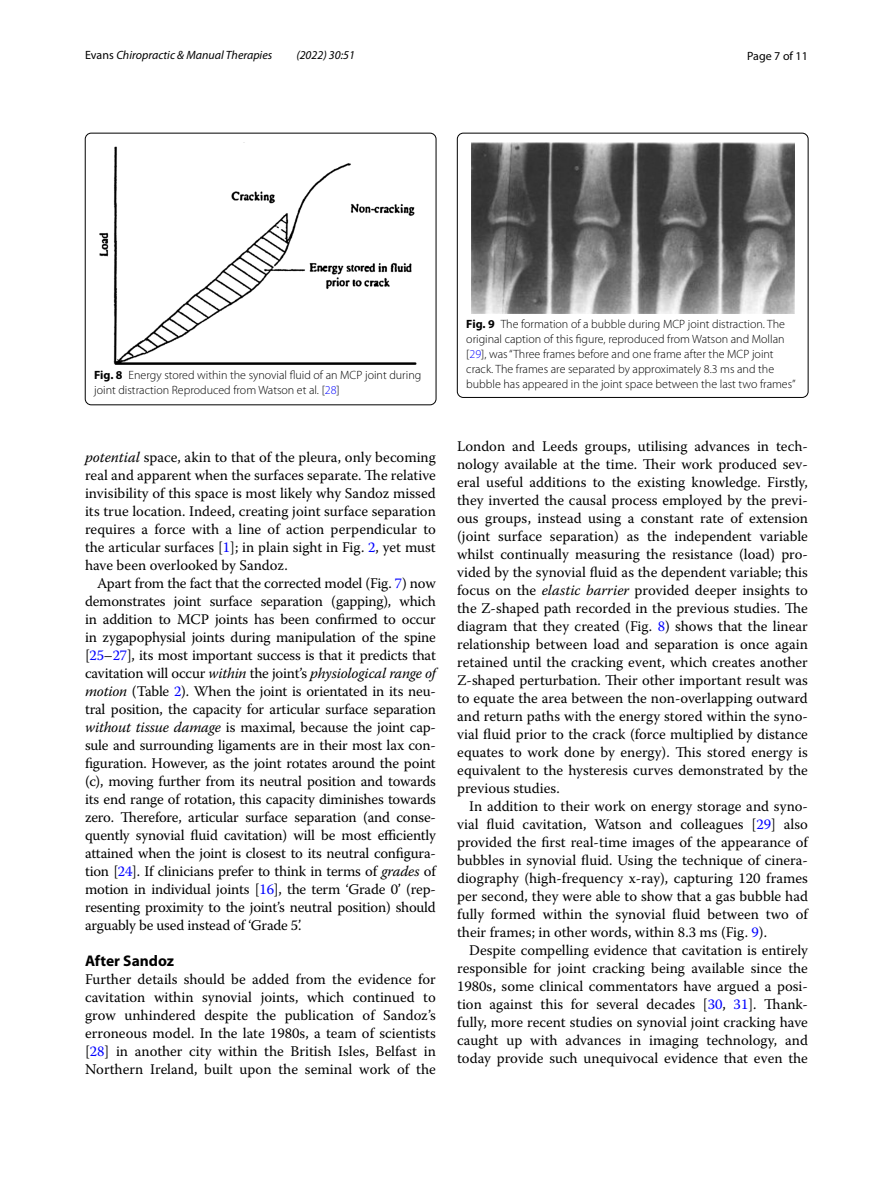
<style>
.page{position:relative;width:893px;height:1187px;background:#fff}
.page>*{position:absolute;margin:0;border:0;box-sizing:border-box;transform-origin:0 0}
.t1{font:700 15.45px "Myriad Pro";color:#000}
.t2{font:14.7px/18px "Warnock Pro";color:#000;text-align:justify}
.t3{font:300 12px/15px "Myriad Pro";color:#000}
.t4{font:italic 12px "Myriad Pro";color:#000}
.t5{font:12px "Myriad Pro";color:#000}
.s1{font-style:normal}
.s2{font-weight:700}
.s3{color:#00f}
.s4{font-style:italic}
</style>
<div class="page">
<img style="left:99px;top:142px;width:318px;height:222px">
<div style="left:85px;top:133px;width:351px;height:272px;border:1px solid #000;border-radius:6px"></div>
<img style="left:471px;top:142px;width:323px;height:171px">
<div style="left:457px;top:133px;width:351px;height:264px;border:1px solid #000;border-radius:6px"></div>
<p class="t4" style="left:85px;top:48px;width:189px"><span class="s1">Evans</span> Chiropractic &amp; Manual Therapies</p>
<p class="t4" style="left:296px;top:48px;width:60px">(2022) 30:51</p>
<p class="t5" style="left:747px;top:48px;width:62px">Page 7 of 11</p>
<p class="t3" style="left:94px;top:368px;width:329px"><span class="s2">Fig. 8</span> Energy stored within the synovial fluid of an MCP joint during joint distraction Reproduced from Watson et al. [<span class="s3">28</span>]</p>
<p class="t2" style="left:85px;top:447px;width:352px"><span class="s4">potential</span> space, akin to that of the pleura, only becoming real and apparent when the surfaces separate. The relative invisibility of this space is most likely why Sandoz missed its true location. Indeed, creating joint surface separation requires a force with a line of action perpendicular to the articular surfaces [<span class="s3">1</span>]; in plain sight in Fig. <span class="s3">2</span>, yet must have been overlooked by Sandoz.</p>
<p class="t2" style="left:85px;top:573px;width:352px;text-indent:12px">Apart from the fact that the corrected model (Fig. <span class="s3">7</span>) now demonstrates joint surface separation (gapping), which in addition to MCP joints has been confirmed to occur in zygapophysial joints during manipulation of the spine [<span class="s3">25</span>–<span class="s3">27</span>], its most important success is that it predicts that cavitation will occur <span class="s4">within</span> the joint’s <span class="s4">physiological range of motion</span> (Table <span class="s3">2</span>). When the joint is orientated in its neu&shy;tral position, the capacity for articular surface separation <span class="s4">without tissue damage</span> is maximal, because the joint cap&shy;sule and surrounding ligaments are in their most lax con&shy;figuration. However, as the joint rotates around the point (c), moving further from its neutral position and towards its end range of rotation, this capacity diminishes towards zero. Therefore, articular surface separation (and conse&shy;quently synovial fluid cavitation) will be most efficiently attained when the joint is closest to its neutral configura&shy;tion [<span class="s3">24</span>]. If clinicians prefer to think in terms of <span class="s4">grades</span> of motion in individual joints [<span class="s3">16</span>], the term ‘Grade 0’ (rep&shy;resenting proximity to the joint’s neutral position) should arguably be used instead of ‘Grade 5’.</p>
<p class="t1" style="left:85px;top:950px;width:91px">After Sandoz</p>
<p class="t2" style="left:85px;top:969px;width:352px">Further details should be added from the evidence for cavitation within synovial joints, which continued to grow unhindered despite the publication of Sandoz’s erroneous model. In the late 1980s, a team of scientists [<span class="s3">28</span>] in another city within the British Isles, Belfast in Northern Ireland, built upon the seminal work of the</p>
<p class="t3" style="left:466px;top:317px;width:331px"><span class="s2">Fig. 9</span> The formation of a bubble during MCP joint distraction. The original caption of this figure, reproduced from Watson and Mollan [<span class="s3">29</span>], was “Three frames before and one frame after the MCP joint crack. The frames are separated by approximately 8.3 ms and the bubble has appeared in the joint space between the last two frames”</p>
<p class="t2" style="left:457px;top:436px;width:352px">London and Leeds groups, utilising advances in tech&shy;nology available at the time. Their work produced sev&shy;eral useful additions to the existing knowledge. Firstly, they inverted the causal process employed by the previ&shy;ous groups, instead using a constant rate of extension (joint surface separation) as the independent variable whilst continually measuring the resistance (load) pro&shy;vided by the synovial fluid as the dependent variable; this focus on the <span class="s4">elastic barrier</span> provided deeper insights to the Z-shaped path recorded in the previous studies. The diagram that they created (Fig. <span class="s3">8</span>) shows that the linear relationship between load and separation is once again retained until the cracking event, which creates another Z-shaped perturbation. Their other important result was to equate the area between the non-overlapping outward and return paths with the energy stored within the syno&shy;vial fluid prior to the crack (force multiplied by distance equates to work done by energy). This stored energy is equivalent to the hysteresis curves demonstrated by the previous studies.</p>
<p class="t2" style="left:457px;top:796px;width:352px;text-indent:12px">In addition to their work on energy storage and syno&shy;vial fluid cavitation, Watson and colleagues [<span class="s3">29</span>] also provided the first real-time images of the appearance of bubbles in synovial fluid. Using the technique of cinera&shy;diography (high-frequency x-ray), capturing 120 frames per second, they were able to show that a gas bubble had fully formed within the synovial fluid between two of their frames; in other words, within 8.3 ms (Fig. <span class="s3">9</span>).</p>
<p class="t2" style="left:457px;top:940px;width:352px;text-indent:12px">Despite compelling evidence that cavitation is entirely responsible for joint cracking being available since the 1980s, some clinical commentators have argued a posi&shy;tion against this for several decades [<span class="s3">30</span>, <span class="s3">31</span>]. Thank&shy;fully, more recent studies on synovial joint cracking have caught up with advances in imaging technology, and today provide such unequivocal evidence that even the</p>
</div>
